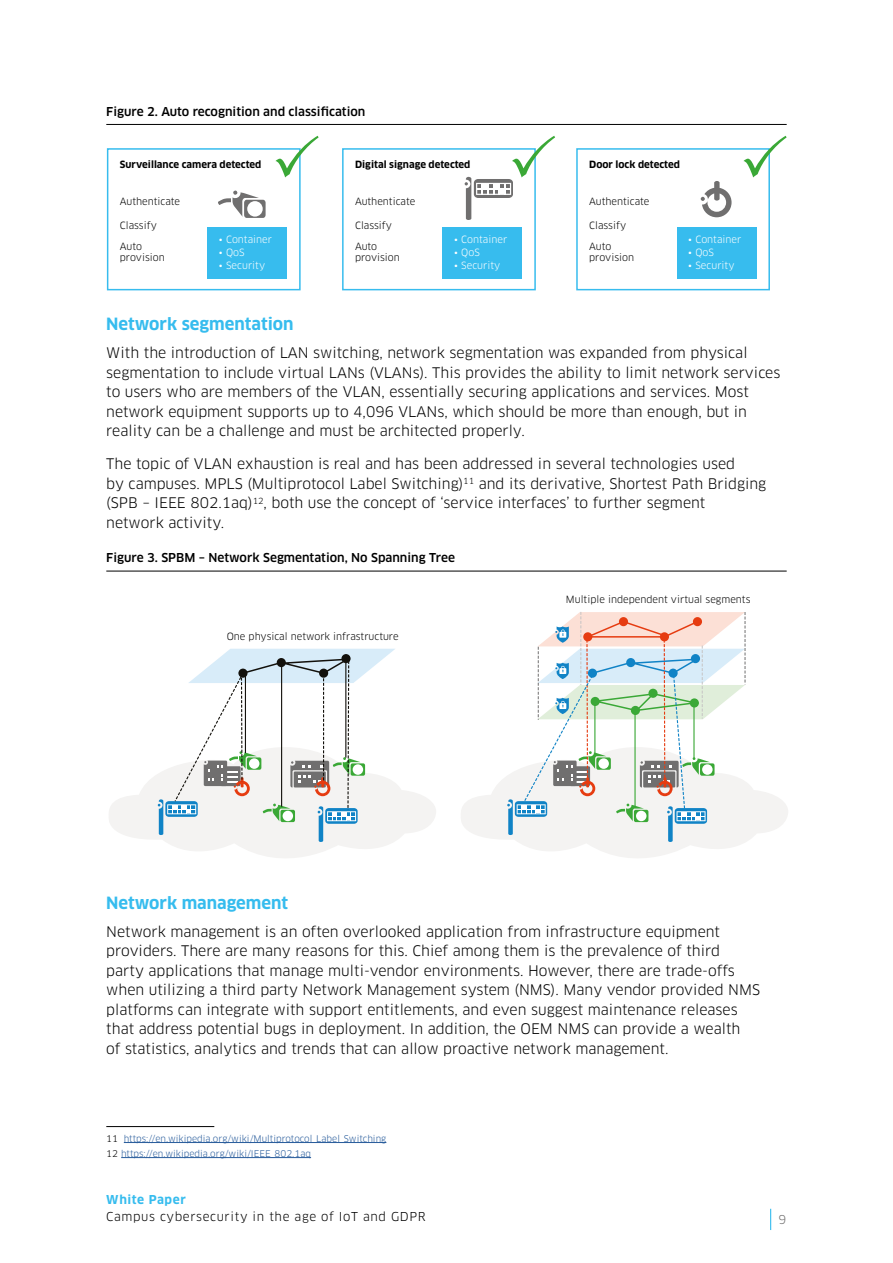
<style>
.page{position:relative;width:893px;height:1263px;background:#fff}
.page>*{position:absolute;margin:0;border:0;box-sizing:border-box;transform-origin:0 0}
.t1{font:700 16.5px "Clan OT";color:#36bcee}
.t2{font:14.25px/19.5px "Clan OT";color:#000}
.t3{font:500 12px "Clan OT";color:#000}
.t4{font:12px "Clan OT";letter-spacing:.05em;color:#000}
.t5{font:700 12px "Clan OT";letter-spacing:.05em;color:#36bcee}
.t6{font:12px "Clan OT";color:#706f6f}
.t7{font:9.75px/20.5px "Clan OT";color:#000}
.t8{font:9.75px "Clan OT";color:#fff}
.t9{font:700 9.75px "Clan OT";color:#000}
.t10{font:9px/15px "Clan OT";color:#275b9b}
.s1{color:#000}
</style>
<div class="page">
<svg style="left:770px;top:1209px;width:1px;height:21px"></svg>
<hr style="left:106px;top:124px;width:681px;height:1px;background:#000">
<hr style="left:106px;top:571px;width:681px;height:1px;background:#000">
<div style="left:244px;top:200px;width:22px;height:18px;background:#706f6f;border-radius:3px"></div>
<svg style="left:218px;top:190px;width:41px;height:27px"></svg>
<div style="left:247px;top:201px;width:16px;height:16px;background:#fff;border-radius:50%"></div>
<svg style="left:701px;top:181px;width:31px;height:36px"></svg>
<div style="left:107px;top:148px;width:194px;height:142px;border:2px solid #37bcee"></div>
<svg style="left:275px;top:136px;width:44px;height:41px"></svg>
<div style="left:208px;top:227px;width:79px;height:51px;background:#37bcee"></div>
<div style="left:342px;top:148px;width:194px;height:142px;border:2px solid #37bcee"></div>
<div style="left:443px;top:227px;width:79px;height:51px;background:#37bcee"></div>
<div style="left:576px;top:148px;width:194px;height:142px;border:2px solid #37bcee"></div>
<div style="left:677px;top:227px;width:79px;height:51px;background:#37bcee"></div>
<svg style="left:465px;top:136px;width:90px;height:84px"></svg>
<svg style="left:743px;top:136px;width:44px;height:41px"></svg>
<svg style="left:461px;top:612px;width:327px;height:246px"></svg>
<svg style="left:109px;top:649px;width:327px;height:209px"></svg>
<div style="left:277px;top:658px;width:9px;height:9px;background:#13110c;border-radius:50%"></div>
<div style="left:341px;top:654px;width:10px;height:9px;background:#13110c;border-radius:50%"></div>
<div style="left:319px;top:669px;width:9px;height:9px;background:#13110c;border-radius:50%"></div>
<div style="left:238px;top:669px;width:10px;height:9px;background:#13110c;border-radius:50%"></div>
<hr style="left:106px;top:1126px;width:108px;height:1px;background:#000">
<hr style="left:124px;top:1142px;width:262px;height:1px;background:#275b9b">
<hr style="left:121px;top:1157px;width:190px;height:1px;background:#275b9b">
<p class="t3" style="left:106px;top:104px;width:261px">Figure 2. Auto recognition and classification</p>
<p class="t9" style="left:120px;top:159px;width:143px">Surveillance camera detected</p>
<p class="t7" style="left:120px;top:191px;width:62px">Authenticate</p>
<p class="t7" style="left:120px;top:216px;width:38px">Classify<br>Auto</p>
<p class="t7" style="left:120px;top:247px;width:46px">provision</p>
<p class="t8" style="left:219px;top:234px;width:55px">• Container</p>
<p class="t8" style="left:219px;top:247px;width:27px">• QoS</p>
<p class="t8" style="left:219px;top:259px;width:48px">• Security</p>
<p class="t9" style="left:355px;top:159px;width:117px">Digital signage detected</p>
<p class="t7" style="left:355px;top:191px;width:62px">Authenticate</p>
<p class="t7" style="left:355px;top:216px;width:38px">Classify<br>Auto</p>
<p class="t7" style="left:355px;top:247px;width:46px">provision</p>
<p class="t8" style="left:454px;top:234px;width:55px">• Container</p>
<p class="t8" style="left:454px;top:247px;width:27px">• QoS</p>
<p class="t8" style="left:454px;top:259px;width:48px">• Security</p>
<p class="t9" style="left:589px;top:159px;width:92px">Door lock detected</p>
<p class="t7" style="left:589px;top:191px;width:62px">Authenticate</p>
<p class="t7" style="left:589px;top:216px;width:38px">Classify<br>Auto</p>
<p class="t7" style="left:589px;top:247px;width:46px">provision</p>
<p class="t8" style="left:688px;top:234px;width:55px">• Container</p>
<p class="t8" style="left:688px;top:247px;width:27px">• QoS</p>
<p class="t8" style="left:688px;top:259px;width:48px">• Security</p>
<p class="t1" style="left:106px;top:315px;width:189px">Network segmentation</p>
<p class="t2" style="left:106px;top:343px;width:676px">With the introduction of LAN switching, network segmentation was expanded from physical segmentation to include virtual LANs (VLANs). This provides the ability to limit network services to users who are members of the VLAN, essentially securing applications and services. Most network equipment supports up to 4,096 VLANs, which should be more than enough, but in reality can be a challenge and must be architected properly.</p>
<p class="t2" style="left:106px;top:454px;width:661px">The topic of VLAN exhaustion is real and has been addressed in several technologies used<br>by campuses. MPLS (Multiprotocol Label Switching)<sup>11</sup> and its derivative, Shortest Path Bridging (SPB – IEEE 802.1aq)<sup>12</sup>, both use the concept of ‘service interfaces’ to further segment network activity.</p>
<p class="t3" style="left:106px;top:551px;width:350px">Figure 3. SPBM – Network Segmentation, No Spanning Tree</p>
<p class="t7" style="left:227px;top:626px;width:173px">One physical network infrastructure</p>
<p class="t7" style="left:566px;top:589px;width:186px">Multiple independent virtual segments</p>
<p class="t1" style="left:106px;top:893px;width:183px">Network management</p>
<p class="t2" style="left:106px;top:922px;width:655px">Network management is an often overlooked application from infrastructure equipment providers. There are many reasons for this. Chief among them is the prevalence of third party applications that manage multi-vendor environments. However, there are trade-offs when utilizing a third party Network Management system (NMS). Many vendor provided NMS platforms can integrate with support entitlements, and even suggest maintenance releases that address potential bugs in deployment. In addition, the OEM NMS can provide a wealth<br>of statistics, analytics and trends that can allow proactive network management.</p>
<p class="t10" style="left:106px;top:1131px;width:282px"><span class="s1">11</span> https://en.wikipedia.org/wiki/Multiprotocol_Label_Switching<br><span class="s1">12</span> https://en.wikipedia.org/wiki/IEEE_802.1aq</p>
<p class="t5" style="left:106px;top:1193px;width:81px">White Paper</p>
<p class="t4" style="left:106px;top:1209px;width:321px">Campus cybersecurity in the age of IoT and GDPR</p>
<p class="t6" style="left:779px;top:1212px;width:9px">9</p>
</div>
